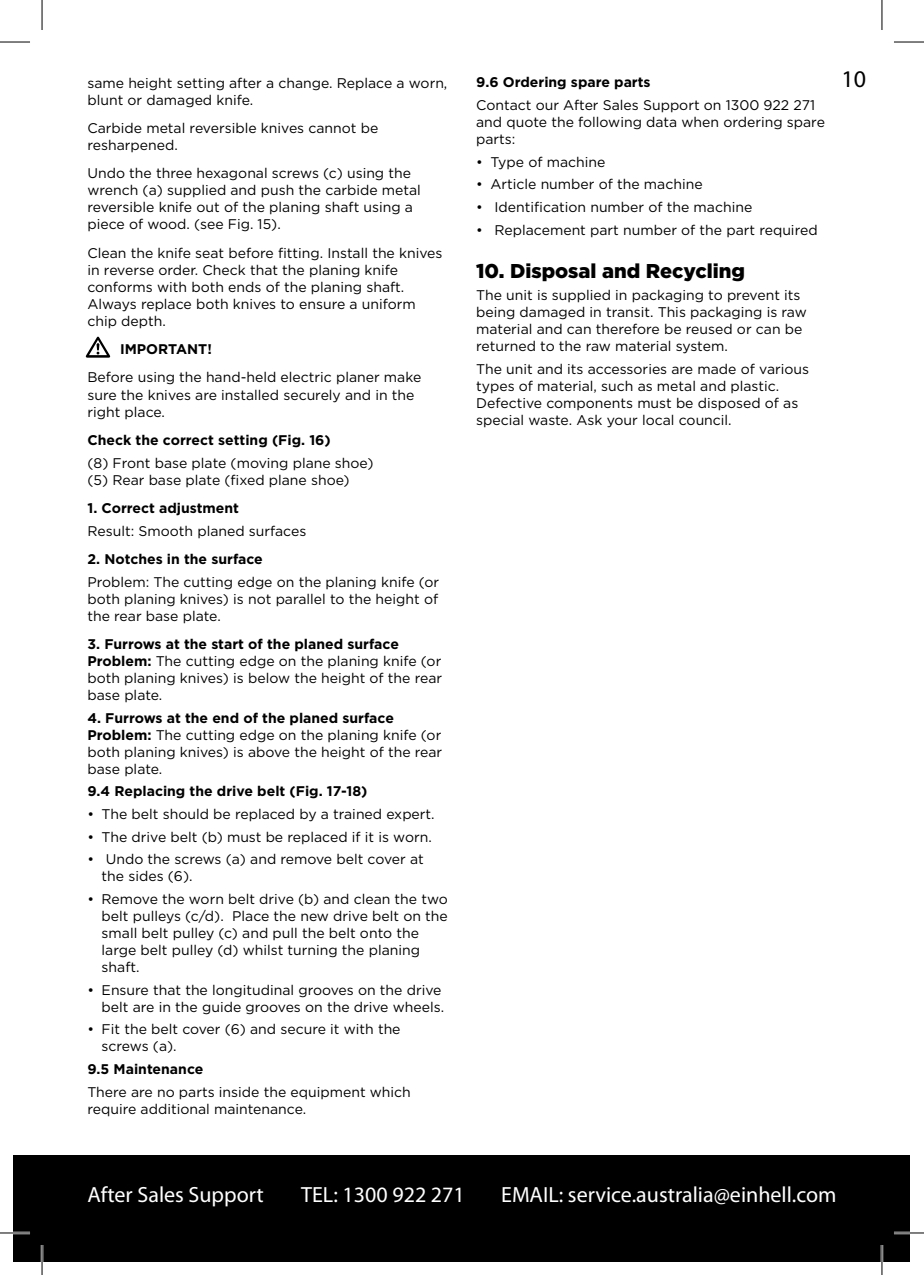
<style>
.page{position:relative;width:924px;height:1275px;background:#fff}
.page>*{position:absolute;margin:0;border:0;box-sizing:border-box;transform-origin:0 0}
.t1{font:24px "Myriad Pro";color:#000}
.t2{font:22px "Myriad Pro";color:#fff}
.t3{font:900 20px "Gotham";color:#000}
.t4{font:14px/17px "Gotham";color:#000}
.t5{font:700 14px "Gotham";color:#000}
.s1{font-weight:700}
</style>
<div class="page">
<div style="left:14px;top:1154px;width:895px;height:107px;background:#000"></div>
<svg style="left:86px;top:337px;width:24px;height:21px"></svg>
<hr style="left:0;top:1231px;width:30px;height:3px;background:#fff">
<hr style="left:893px;top:1231px;width:30px;height:3px;background:#fff">
<hr style="left:41px;top:1245px;width:2px;height:30px;background:#fff">
<hr style="left:880px;top:1245px;width:2px;height:30px;background:#fff">
<hr style="left:0;top:42px;width:30px;height:1px;background:#000">
<hr style="left:893px;top:42px;width:30px;height:1px;background:#000">
<hr style="left:0;top:1232px;width:30px;height:1px;background:#000">
<hr style="left:893px;top:1232px;width:30px;height:1px;background:#000">
<hr style="left:42px;top:0;width:1px;height:30px;background:#000">
<hr style="left:42px;top:1245px;width:1px;height:30px;background:#000">
<hr style="left:881px;top:0;width:1px;height:30px;background:#000">
<hr style="left:881px;top:1245px;width:1px;height:30px;background:#000">
<p class="t4" style="left:87px;top:74px;width:361px">same height setting after a change. Replace a worn, blunt or damaged knife.</p>
<p class="t4" style="left:87px;top:119px;width:292px">Carbide metal reversible knives cannot be resharpened.</p>
<p class="t4" style="left:87px;top:165px;width:335px">Undo the three hexagonal screws (c) using the wrench (a) supplied and push the carbide metal reversible knife out of the planing shaft using a piece of wood. (see Fig. 15).</p>
<p class="t4" style="left:87px;top:244px;width:356px">Clean the knife seat before fitting. Install the knives in reverse order. Check that the planing knife conforms with both ends of the planing shaft.<br>Always replace both knives to ensure a uniform chip depth.</p>
<p class="t5" style="left:120px;top:341px;width:93px">IMPORTANT!</p>
<p class="t4" style="left:87px;top:369px;width:335px">Before using the hand-held electric planer make sure the knives are installed securely and in the right place.</p>
<p class="t5" style="left:87px;top:432px;width:245px">Check the correct setting (Fig. 16)</p>
<p class="t4" style="left:87px;top:454px;width:287px">(8) Front base plate (moving plane shoe) (5) Rear base plate (fixed plane shoe)</p>
<p class="t5" style="left:87px;top:500px;width:153px">1. Correct adjustment</p>
<p class="t4" style="left:87px;top:522px;width:220px">Result: Smooth planed surfaces</p>
<p class="t5" style="left:87px;top:551px;width:177px">2. Notches in the surface</p>
<p class="t4" style="left:87px;top:573px;width:353px;text-align:justify">Problem: The cutting edge on the planing knife (or both planing knives) is not parallel to the height of the rear base plate.</p>
<p class="t4" style="left:87px;top:635px;width:356px"><span class="s1">3. Furrows at the start of the planed surface Problem:</span> The cutting edge on the planing knife (or both planing knives) is below the height of the rear base plate.</p>
<p class="t4" style="left:87px;top:709px;width:356px"><span class="s1">4. Furrows at the end of the planed surface Problem:</span> The cutting edge on the planing knife (or both planing knives) is above the height of the rear base plate.</p>
<p class="t5" style="left:87px;top:783px;width:281px">9.4 Replacing the drive belt (Fig. 17-18)</p>
<p class="t4" style="left:87px;top:805px;width:348px">• The belt should be replaced by a trained expert.</p>
<p class="t4" style="left:87px;top:828px;width:346px">• The drive belt (b) must be replaced if it is worn.</p>
<p class="t4" style="left:102px;top:850px;width:323px;text-indent:-14px">• Undo the screws (a) and remove belt cover at the sides (6).</p>
<p class="t4" style="left:102px;top:890px;width:347px;text-indent:-14px">• Remove the worn belt drive (b) and clean the two belt pulleys (c/d). Place the new drive belt on the small belt pulley (c) and pull the belt onto the large belt pulley (d) whilst turning the planing shaft.</p>
<p class="t4" style="left:87px;top:981px;width:358px;text-align:right">• Ensure that the longitudinal grooves on the drive belt are in the guide grooves on the drive wheels.</p>
<p class="t4" style="left:102px;top:1020px;width:300px;text-indent:-14px">• Fit the belt cover (6) and secure it with the screws (a).</p>
<p class="t5" style="left:87px;top:1061px;width:117px">9.5 Maintenance</p>
<p class="t4" style="left:87px;top:1083px;width:325px">There are no parts inside the equipment which require additional maintenance.</p>
<p class="t5" style="left:476px;top:74px;width:176px">9.6 Ordering spare parts</p>
<p class="t4" style="left:476px;top:96px;width:350px">Contact our After Sales Support on 1300 922 271 and quote the following data when ordering spare parts:</p>
<p class="t4" style="left:476px;top:153px;width:131px">• Type of machine</p>
<p class="t4" style="left:476px;top:176px;width:228px">• Article number of the machine</p>
<p class="t4" style="left:476px;top:198px;width:277px">• Identification number of the machine</p>
<p class="t4" style="left:476px;top:221px;width:343px">• Replacement part number of the part required</p>
<h3 class="t3" style="left:476px;top:259px;width:270px">10. Disposal and Recycling</h3>
<p class="t4" style="left:476px;top:287px;width:332px">The unit is supplied in packaging to prevent its being damaged in transit. This packaging is raw material and can therefore be reused or can be returned to the raw material system.</p>
<p class="t4" style="left:476px;top:360px;width:334px">The unit and its accessories are made of various types of material, such as metal and plastic.<br>Defective components must be disposed of as special waste. Ask your local council.</p>
<h1 class="t1" style="left:841px;top:64px;width:26px">10</h1>
<h2 class="t2" style="left:87px;top:1181px;width:178px">After Sales Support</h2>
<h2 class="t2" style="left:301px;top:1181px;width:165px">TEL: 1300 922 271</h2>
<h2 class="t2" style="left:501px;top:1181px;width:336px">EMAIL: service.australia@einhell.com</h2>
</div>
